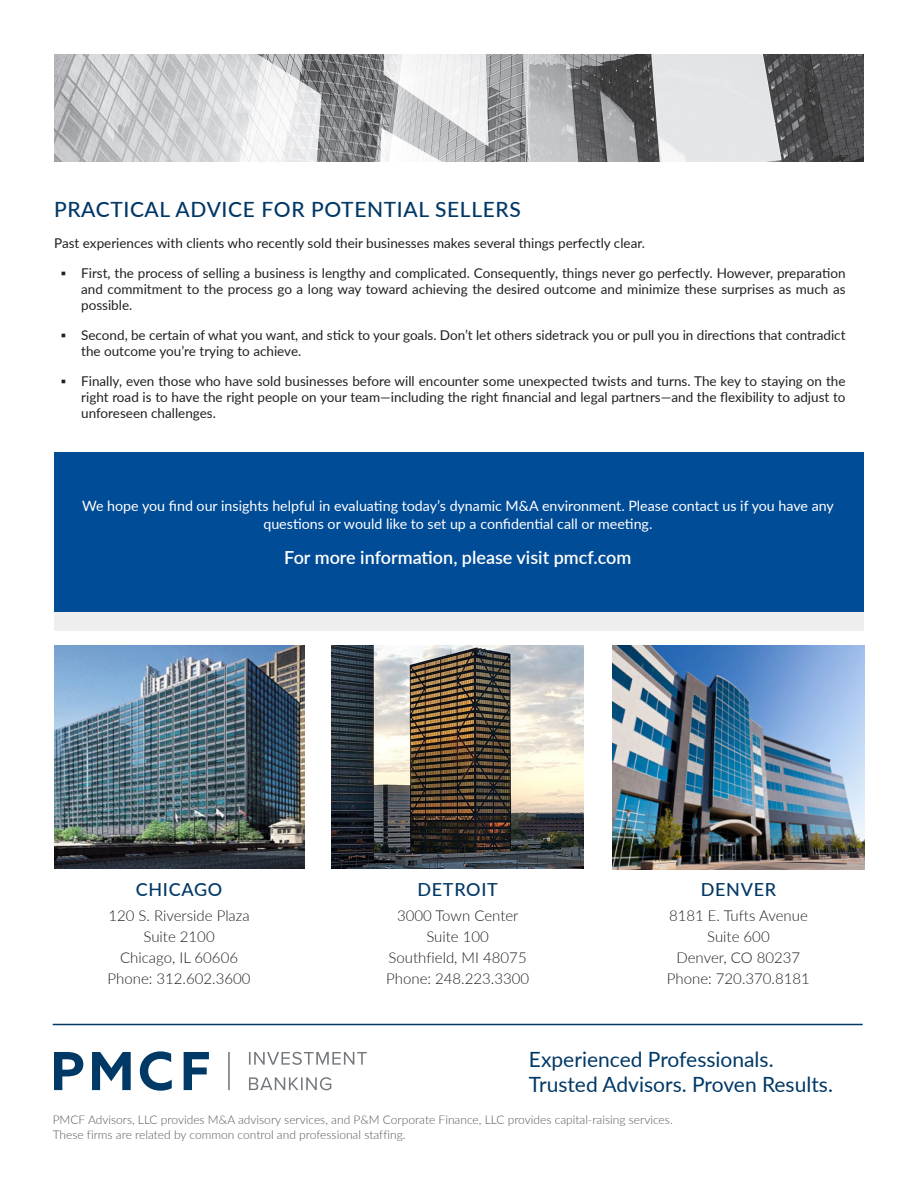
<style>
.page{position:relative;width:918px;height:1188px;background:#fff}
.page>*{position:absolute;margin:0;border:0;box-sizing:border-box;transform-origin:0 0}
.t1{font:21px "Lato";color:#003866}
.t2{font:500 21px "Lato";letter-spacing:.03em;color:#003866}
.t3{font:600 18px "Lato";color:#fff}
.Subhead{font:500 18px "Lato";letter-spacing:.04em;color:#003866}
.Body_Copy{font:300 15px/21px "Lato";color:#231f20;text-align:center}
.t4{font:14.25px/18px "Lato";color:#fff;text-align:center}
.t5{font:13.5px/16.2px "Lato";color:#231f20;text-align:justify}
.Sources{font:300 12px "Lato";color:#57585a}
</style>
<div class="page">
<div style="left:54px;top:609px;width:810px;height:22px;background:#eeeeef"></div>
<div style="left:54px;top:452px;width:810px;height:160px;background:#004c97"></div>
<img style="left:332px;top:646px;width:252px;height:223px">
<img style="left:54px;top:646px;width:250px;height:223px">
<img style="left:613px;top:645px;width:251px;height:224px">
<svg style="left:228px;top:1052px;width:2px;height:38px"></svg>
<svg style="left:249px;top:1052px;width:118px;height:13px"></svg>
<svg style="left:249px;top:1077px;width:82px;height:13px"></svg>
<svg style="left:54px;top:1052px;width:29px;height:38px"></svg>
<svg style="left:92px;top:1052px;width:39px;height:38px"></svg>
<svg style="left:140px;top:1051px;width:32px;height:40px"></svg>
<svg style="left:184px;top:1052px;width:25px;height:38px"></svg>
<hr style="left:53px;top:1024px;width:810px;height:1px;background:#003866">
<img style="left:54px;top:54px;width:810px;height:108px">
<p class="t2" style="left:54px;top:194px;width:468px">PRACTICAL ADVICE FOR POTENTIAL SELLERS</p>
<p class="t5" style="left:54px;top:234px;width:592px">Past experiences with clients who recently sold their businesses makes several things perfectly clear.</p>
<p class="t5" style="left:81px;top:264px;width:766px;text-indent:-20px">▪ First, the process of selling a business is lengthy and complicated. Consequently, things never go perfectly. However, preparation and commitment to the process go a long way toward achieving the desired outcome and minimize these surprises as much as possible.</p>
<p class="t5" style="left:81px;top:326px;width:766px;text-indent:-20px">▪ Second, be certain of what you want, and stick to your goals. Don’t let others sidetrack you or pull you in directions that contradict the outcome you’re trying to achieve.</p>
<p class="t5" style="left:81px;top:372px;width:766px;text-indent:-20px">▪ Finally, even those who have sold businesses before will encounter some unexpected twists and turns. The key to staying on the right road is to have the right people on your team—including the right financial and legal partners—and the flexibility to adjust to unforeseen challenges.</p>
<p class="t4" style="left:82px;top:497px;width:753px">We hope you find our insights helpful in evaluating today’s dynamic M&amp;A environment. Please contact us if you have any questions or would like to set up a confidential call or meeting.</p>
<p class="t3" style="left:284px;top:545px;width:349px">For more information, please visit pmcf.com</p>
<p class="Subhead" style="left:136px;top:877px;width:88px">CHICAGO</p>
<p class="Body_Copy" style="left:108px;top:905px;width:144px">120 S. Riverside Plaza<br>Suite 2100<br>Chicago, IL 60606<br>Phone: 312.602.3600</p>
<p class="Subhead" style="left:417px;top:877px;width:82px">DETROIT</p>
<p class="Body_Copy" style="left:386px;top:905px;width:144px">3000 Town Center<br>Suite 100<br>Southfield, MI 48075<br>Phone: 248.223.3300</p>
<p class="Subhead" style="left:701px;top:877px;width:77px">DENVER</p>
<p class="Body_Copy" style="left:667px;top:905px;width:144px">8181 E. Tufts Avenue<br>Suite 600<br>Denver, CO 80237<br>Phone: 720.370.8181</p>
<p class="t1" style="left:529px;top:1044px;width:246px">Experienced Professionals.</p>
<p class="t1" style="left:529px;top:1069px;width:305px">Trusted Advisors. Proven Results.</p>
<p class="Sources" style="left:53px;top:1111px;width:622px">PMCF Advisors, LLC provides M&amp;A advisory services, and P&amp;M Corporate Finance, LLC provides capital-raising services.</p>
<p class="Sources" style="left:53px;top:1126px;width:354px">These firms are related by common control and professional staffing.</p>
</div>
